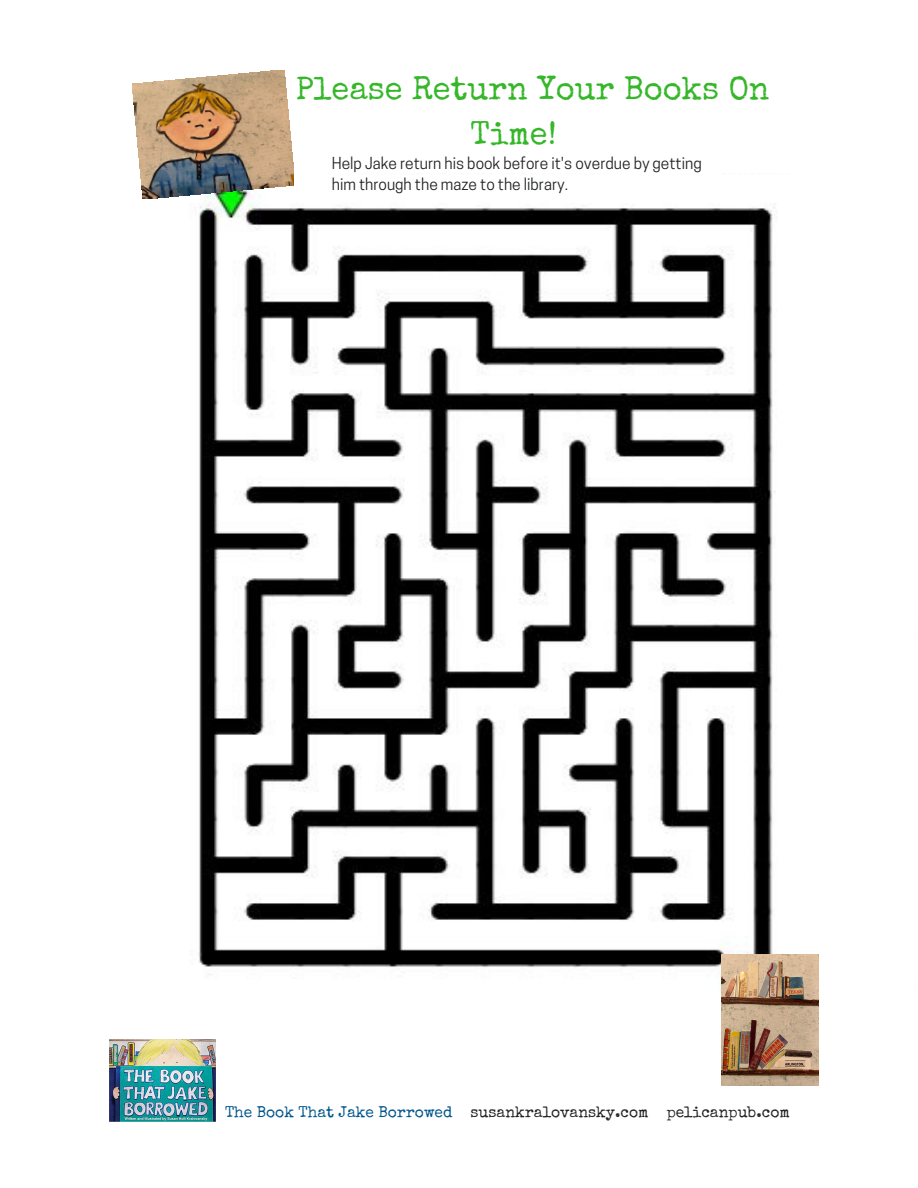
<style>
.page{position:relative;width:918px;height:1188px;background:#fff}
.page>*{position:absolute;margin:0;border:0;box-sizing:border-box;transform-origin:0 0}
.t1{font:32.7px/45px "Special Elite";color:#35b729}
.t2{font:15.6px/21.3px "Cooper Hewitt";color:#222}
.t3{font:15.6px "Special Elite";color:#222}
.s1{color:#00568c}
</style>
<div class="page">
<img style="left:198px;top:173px;width:577px;height:813px">
<img style="left:132px;top:70px;width:162px;height:129px">
<img style="left:721px;top:954px;width:98px;height:132px">
<img style="left:109px;top:1040px;width:107px;height:82px">
<h1 class="t1" style="left:470px;top:70px;width:301px;text-indent:-174px">Please Return Your Books On<br>Time!</h1>
<p class="t2" style="left:332px;top:154px;width:371px">Help Jake return his book before it's overdue by getting him through the maze to the library.</p>
<p class="t3" style="left:225px;top:1106px;width:566px"><span class="s1">The Book That Jake Borrowed</span> susankralovansky.com pelicanpub.com</p>
</div>
